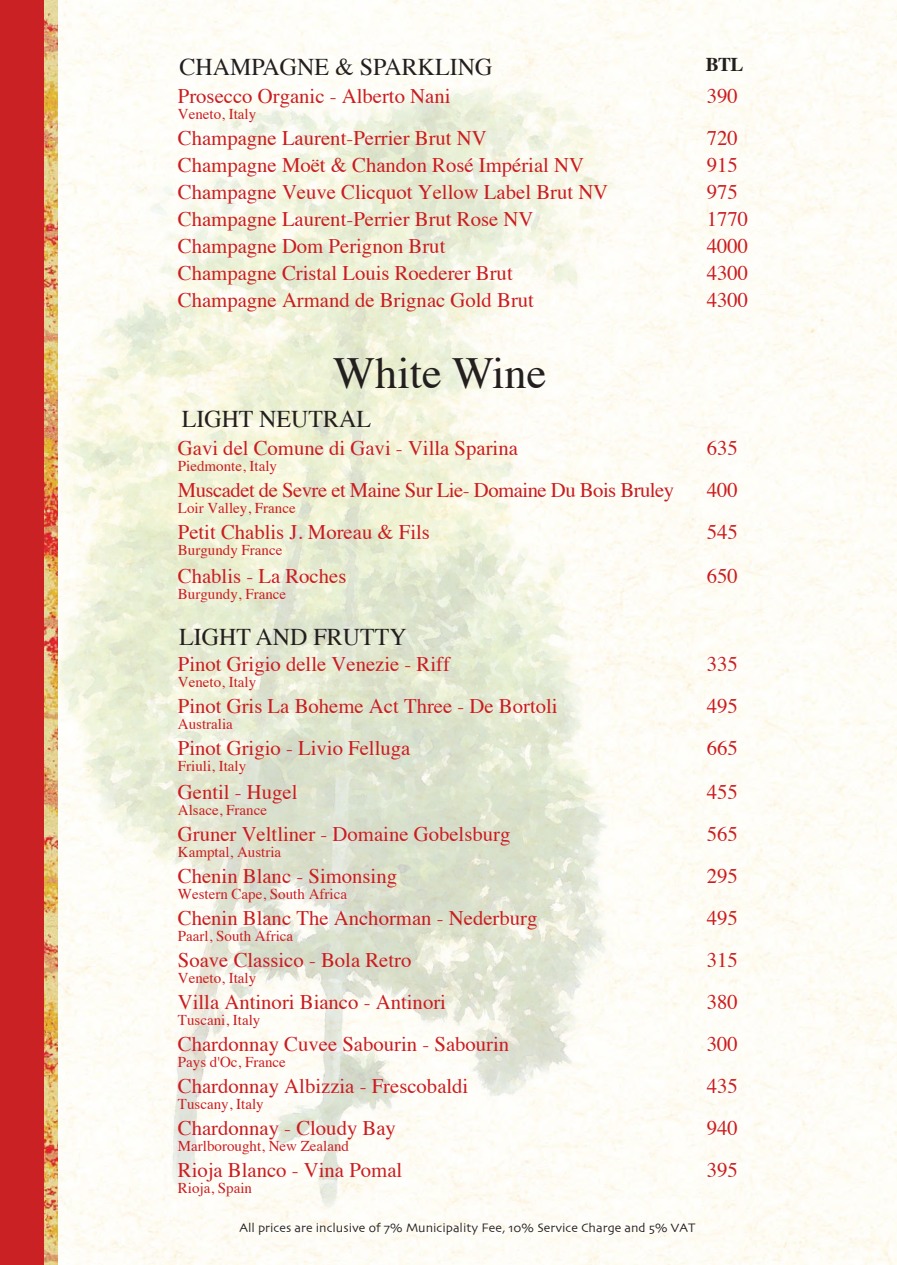
<style>
.page{position:relative;width:897px;height:1265px;background:#fff}
.page>*{position:absolute;margin:0;border:0;box-sizing:border-box;transform-origin:0 0}
.t1{font:44.4px "Times";color:#241f1f}
.t2{font:24px "Times";color:#241f1f}
.t3{font:20.7px "Times";color:#cb1c20}
.t4{font:20.7px "Times";letter-spacing:-.025em;color:#cb1c20}
.t5{font:700 19.5px "Times";color:#241f1f}
.t6{font:15px "Times";color:#cb1c20}
.t7{font:12.9px "Skia";color:#241f1f}
</style>
<div class="page">
<div style="left:0;top:0;width:45px;height:1265px;background:#ca2125"></div>
<img style="left:45px;top:0;width:13px;height:1265px">
<img style="left:44px;top:47px;width:685px;height:1189px">
<p class="t2" style="left:179px;top:44px;width:314px">CHAMPAGNE &amp; SPARKLING</p>
<p class="t5" style="left:706px;top:46px;width:39px">BTL</p>
<p class="t3" style="left:178px;top:77px;width:274px">Prosecco Organic - Alberto Nani</p>
<p class="t3" style="left:707px;top:77px;width:33px">390</p>
<p class="t6" style="left:178px;top:100px;width:80px">Veneto, Italy</p>
<p class="t3" style="left:178px;top:119px;width:310px">Champagne Laurent-Perrier Brut NV</p>
<p class="t3" style="left:707px;top:119px;width:33px">720</p>
<p class="t3" style="left:178px;top:145px;width:408px">Champagne Moët &amp; Chandon Rosé Impérial NV</p>
<p class="t3" style="left:707px;top:145px;width:33px">915</p>
<p class="t3" style="left:178px;top:172px;width:432px">Champagne Veuve Clicquot Yellow Label Brut NV</p>
<p class="t3" style="left:707px;top:172px;width:33px">975</p>
<p class="t3" style="left:178px;top:199px;width:357px">Champagne Laurent-Perrier Brut Rose NV</p>
<p class="t3" style="left:707px;top:199px;width:43px">1770</p>
<p class="t3" style="left:178px;top:226px;width:269px">Champagne Dom Perignon Brut</p>
<p class="t3" style="left:707px;top:226px;width:43px">4000</p>
<p class="t3" style="left:178px;top:253px;width:336px">Champagne Cristal Louis Roederer Brut</p>
<p class="t3" style="left:707px;top:253px;width:43px">4300</p>
<p class="t3" style="left:178px;top:280px;width:358px">Champagne Armand de Brignac Gold Brut</p>
<p class="t3" style="left:707px;top:280px;width:43px">4300</p>
<h1 class="t1" style="left:333px;top:331px;width:215px">White Wine</h1>
<p class="t2" style="left:182px;top:396px;width:191px">LIGHT NEUTRAL</p>
<p class="t3" style="left:178px;top:429px;width:342px">Gavi del Comune di Gavi - Villa Sparina</p>
<p class="t3" style="left:707px;top:429px;width:33px">635</p>
<p class="t6" style="left:178px;top:452px;width:101px">Piedmonte, Italy</p>
<p class="t4" style="left:178px;top:471px;width:498px">Muscadet de Sevre et Maine Sur Lie- Domaine Du Bois Bruley</p>
<p class="t3" style="left:707px;top:471px;width:33px">400</p>
<p class="t6" style="left:178px;top:494px;width:119px">Loir Valley, France</p>
<p class="t3" style="left:178px;top:513px;width:254px">Petit Chablis J. Moreau &amp; Fils</p>
<p class="t3" style="left:707px;top:513px;width:33px">545</p>
<p class="t6" style="left:178px;top:536px;width:106px">Burgundy France</p>
<p class="t3" style="left:178px;top:556px;width:170px">Chablis - La Roches</p>
<p class="t3" style="left:707px;top:556px;width:33px">650</p>
<p class="t6" style="left:178px;top:580px;width:110px">Burgundy, France</p>
<p class="t2" style="left:179px;top:614px;width:229px">LIGHT AND FRUTTY</p>
<p class="t3" style="left:178px;top:645px;width:274px">Pinot Grigio delle Venezie - Riff</p>
<p class="t3" style="left:707px;top:645px;width:33px">335</p>
<p class="t6" style="left:178px;top:668px;width:80px">Veneto, Italy</p>
<p class="t3" style="left:178px;top:687px;width:381px">Pinot Gris La Boheme Act Three - De Bortoli</p>
<p class="t3" style="left:707px;top:687px;width:33px">495</p>
<p class="t6" style="left:178px;top:710px;width:56px">Australia</p>
<p class="t3" style="left:178px;top:729px;width:234px">Pinot Grigio - Livio Felluga</p>
<p class="t3" style="left:707px;top:729px;width:33px">665</p>
<p class="t6" style="left:178px;top:752px;width:70px">Friuli, Italy</p>
<p class="t3" style="left:178px;top:772px;width:121px">Gentil - Hugel</p>
<p class="t3" style="left:707px;top:772px;width:33px">455</p>
<p class="t6" style="left:178px;top:796px;width:91px">Alsace, France</p>
<p class="t3" style="left:178px;top:814px;width:334px">Gruner Veltliner - Domaine Gobelsburg</p>
<p class="t3" style="left:707px;top:814px;width:33px">565</p>
<p class="t6" style="left:178px;top:838px;width:105px">Kamptal, Austria</p>
<p class="t3" style="left:178px;top:856px;width:221px">Chenin Blanc - Simonsing</p>
<p class="t3" style="left:707px;top:856px;width:33px">295</p>
<p class="t6" style="left:178px;top:880px;width:171px">Western Cape, South Africa</p>
<p class="t3" style="left:178px;top:898px;width:361px">Chenin Blanc The Anchorman - Nederburg</p>
<p class="t3" style="left:707px;top:898px;width:33px">495</p>
<p class="t6" style="left:178px;top:922px;width:117px">Paarl, South Africa</p>
<p class="t3" style="left:178px;top:940px;width:235px">Soave Classico - Bola Retro</p>
<p class="t3" style="left:707px;top:940px;width:33px">315</p>
<p class="t6" style="left:178px;top:964px;width:80px">Veneto, Italy</p>
<p class="t3" style="left:178px;top:982px;width:270px">Villa Antinori Bianco - Antinori</p>
<p class="t3" style="left:707px;top:982px;width:33px">380</p>
<p class="t6" style="left:178px;top:1006px;width:84px">Tuscani, Italy</p>
<p class="t3" style="left:178px;top:1024px;width:333px">Chardonnay Cuvee Sabourin - Sabourin</p>
<p class="t3" style="left:707px;top:1024px;width:33px">300</p>
<p class="t6" style="left:178px;top:1048px;width:110px">Pays d'Oc, France</p>
<p class="t3" style="left:178px;top:1066px;width:292px">Chardonnay Albizzia - Frescobaldi</p>
<p class="t3" style="left:707px;top:1066px;width:33px">435</p>
<p class="t6" style="left:178px;top:1090px;width:87px">Tuscany, Italy</p>
<p class="t3" style="left:178px;top:1108px;width:220px">Chardonnay - Cloudy Bay</p>
<p class="t3" style="left:707px;top:1108px;width:33px">940</p>
<p class="t6" style="left:178px;top:1132px;width:173px">Marlborought, New Zealand</p>
<p class="t3" style="left:178px;top:1150px;width:226px">Rioja Blanco - Vina Pomal</p>
<p class="t3" style="left:707px;top:1150px;width:33px">395</p>
<p class="t6" style="left:178px;top:1174px;width:76px">Rioja, Spain</p>
<p class="t7" style="left:240px;top:1220px;width:457px">All prices are inclusive of 7% Municipality Fee, 10% Service Charge and 5% VAT</p>
</div>
